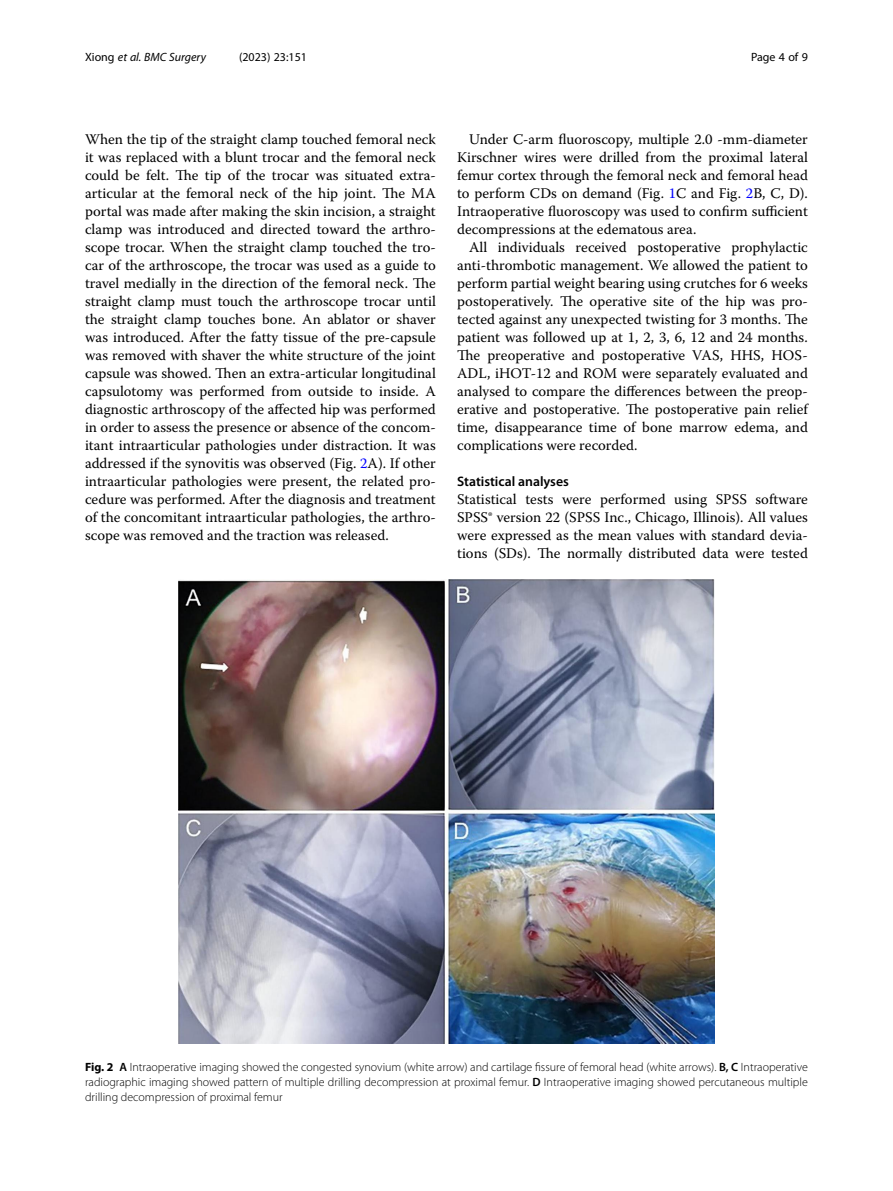
<style>
.page{position:relative;width:893px;height:1191px;background:#fff}
.page>*{position:absolute;margin:0;border:0;box-sizing:border-box;transform-origin:0 0}
.Body_Text{font:14.7px/18px "Warnock Pro";color:#000;text-align:justify}
.Body_Text_Indent{font:14.7px/18px "Warnock Pro";color:#000;text-align:justify}
.Head_2{font:600 13.8px "Myriad Pro";color:#000}
.Figure_Caption{font:300 12px/15px "Myriad Pro";color:#000;text-align:justify}
.t1{font:italic 12px "Myriad Pro";color:#000}
.t2{font:12px "Myriad Pro";color:#000}
.s1{font-style:normal}
.s2{color:#00f}
.s3{font-weight:700}
.s4{font-weight:600}
</style>
<div class="page">
<img style="left:178px;top:579px;width:536px;height:465px">
<p class="t1" style="left:85px;top:50px;width:122px"><span class="s1">Xiong</span> et al. BMC Surgery</p>
<p class="t2" style="left:239px;top:50px;width:70px">(2023) 23:151</p>
<p class="t2" style="left:751px;top:50px;width:58px">Page 4 of 9</p>
<p class="Body_Text" style="left:85px;top:130px;width:352px">When the tip of the straight clamp touched femoral neck it was replaced with a blunt trocar and the femoral neck could be felt. The tip of the trocar was situated extra&shy;articular at the femoral neck of the hip joint. The MA portal was made after making the skin incision, a straight clamp was introduced and directed toward the arthro&shy;scope trocar. When the straight clamp touched the tro&shy;car of the arthroscope, the trocar was used as a guide to travel medially in the direction of the femoral neck. The straight clamp must touch the arthroscope trocar until the straight clamp touches bone. An ablator or shaver was introduced. After the fatty tissue of the pre-capsule was removed with shaver the white structure of the joint capsule was showed. Then an extra-articular longitudinal capsulotomy was performed from outside to inside. A diagnostic arthroscopy of the affected hip was performed in order to assess the presence or absence of the concom&shy;itant intraarticular pathologies under distraction. It was addressed if the synovitis was observed (Fig. <span class="s2">2</span>A). If other intraarticular pathologies were present, the related pro&shy;cedure was performed. After the diagnosis and treatment of the concomitant intraarticular pathologies, the arthro&shy;scope was removed and the traction was released.</p>
<p class="Body_Text_Indent" style="left:457px;top:130px;width:352px;text-indent:12px">Under C-arm fluoroscopy, multiple 2.0 -mm-diameter Kirschner wires were drilled from the proximal lateral femur cortex through the femoral neck and femoral head to perform CDs on demand (Fig. <span class="s2">1</span>C and Fig. <span class="s2">2</span>B, C, D).<br>Intraoperative fluoroscopy was used to confirm sufficient decompressions at the edematous area.</p>
<p class="Body_Text_Indent" style="left:457px;top:238px;width:352px;text-indent:12px">All individuals received postoperative prophylactic anti-thrombotic management. We allowed the patient to perform partial weight bearing using crutches for 6 weeks postoperatively. The operative site of the hip was pro&shy;tected against any unexpected twisting for 3 months. The patient was followed up at 1, 2, 3, 6, 12 and 24 months.<br>The preoperative and postoperative VAS, HHS, HOS-ADL, iHOT-12 and ROM were separately evaluated and analysed to compare the differences between the preop&shy;erative and postoperative. The postoperative pain relief time, disappearance time of bone marrow edema, and complications were recorded.</p>
<p class="Head_2" style="left:457px;top:473px;width:113px">Statistical analyses</p>
<p class="Body_Text" style="left:457px;top:490px;width:352px">Statistical tests were performed using SPSS software SPSS® version 22 (SPSS Inc., Chicago, Illinois). All values were expressed as the mean values with standard devia&shy;tions (SDs). The normally distributed data were tested</p>
<p class="Figure_Caption" style="left:85px;top:1059px;width:724px"><span class="s3">Fig. 2</span> <span class="s4">A</span> Intraoperative imaging showed the congested synovium (white arrow) and cartilage fissure of femoral head (white arrows). <span class="s4">B, C</span> Intraoperative radiographic imaging showed pattern of multiple drilling decompression at proximal femur. <span class="s4">D</span> Intraoperative imaging showed percutaneous multiple drilling decompression of proximal femur</p>
</div>
